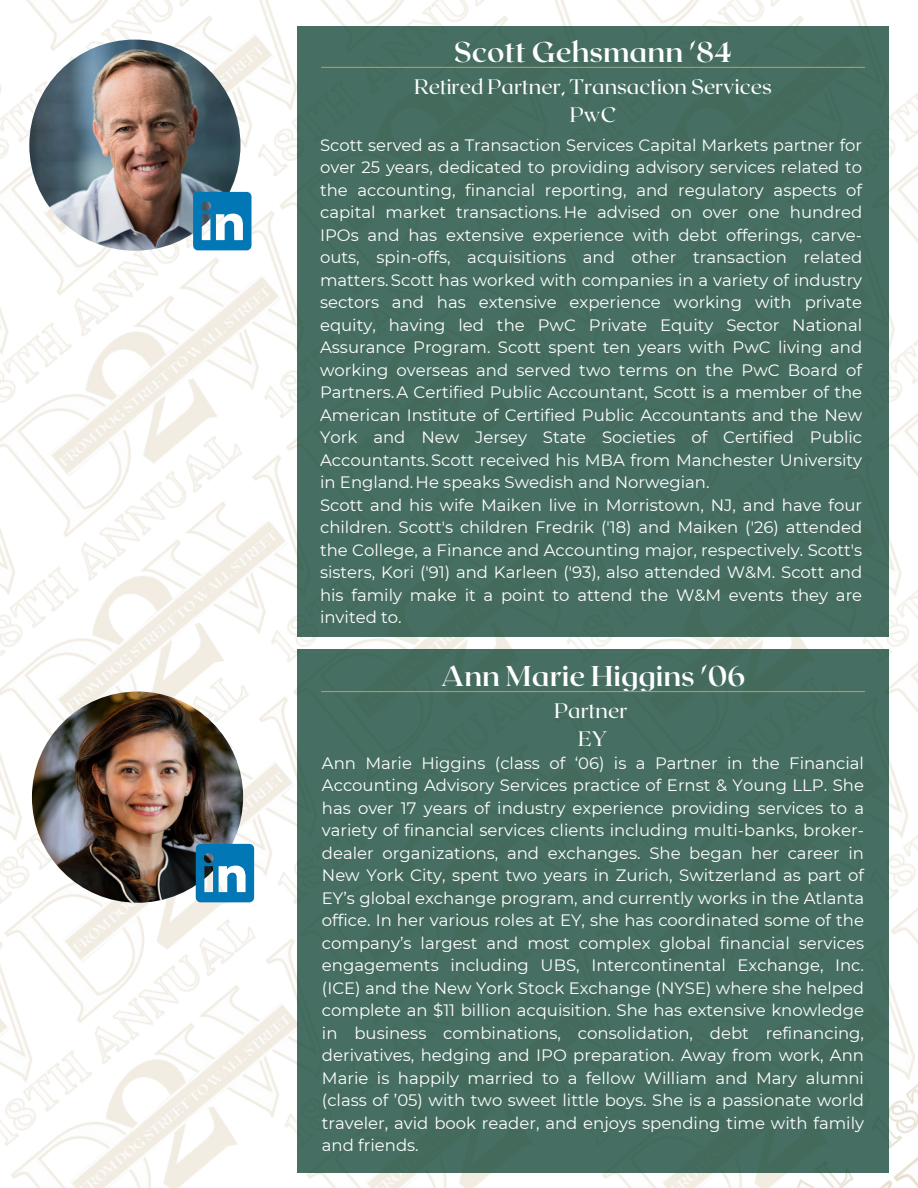
<style>
.page{position:relative;width:918px;height:1188px;background:#fff}
.page>*{position:absolute;margin:0;border:0;box-sizing:border-box;transform-origin:0 0}
.t1{font:700 28.5px "Roxborough CF";color:#fff}
.t2{font:21px/28.2px "Roxborough CF";color:#fff;text-align:center}
.t3{font:16.5px/22.5px "Montserrat";color:#fff;text-align:justify}
</style>
<div class="page">
<img style="left:95px;top:563px;width:202px;height:59px">
<img style="left:534px;top:636px;width:289px;height:14px">
<img style="left:95px;top:622px;width:303px;height:242px">
<img style="left:89px;top:321px;width:208px;height:242px">
<img style="left:89px;top:78px;width:208px;height:243px">
<img style="left:215px;top:0;width:292px;height:78px">
<img style="left:507px;top:0;width:296px;height:26px">
<img style="left:82px;top:0;width:289px;height:77px">
<img style="left:0;top:864px;width:404px;height:324px">
<img style="left:0;top:625px;width:102px;height:426px">
<img style="left:889px;top:321px;width:29px;height:59px">
<img style="left:823px;top:380px;width:95px;height:270px">
<img style="left:850px;top:0;width:68px;height:321px">
<img style="left:0;top:379px;width:95px;height:427px">
<img style="left:0;top:260px;width:89px;height:305px">
<img style="left:0;top:0;width:82px;height:322px">
<img style="left:830px;top:620px;width:88px;height:247px">
<img style="left:889px;top:867px;width:29px;height:239px">
<img style="left:602px;top:1106px;width:316px;height:82px">
<div style="left:297px;top:650px;width:592px;height:523px;background:#466e62"></div>
<img style="left:32px;top:692px;width:211px;height:211px;border-radius:50%">
<svg style="left:196px;top:844px;width:58px;height:58px;background:#358dbc"></svg>
<hr style="left:321px;top:691px;width:544px;height:1px;background:#b9975b">
<div style="left:297px;top:26px;width:592px;height:610px;background:#466e62"></div>
<img style="left:29px;top:40px;width:211px;height:211px;border-radius:50%">
<svg style="left:193px;top:192px;width:59px;height:58px"></svg>
<hr style="left:321px;top:67px;width:544px;height:1px;background:#b9975b">
<p class="t1" style="left:454px;top:34px;width:280px">Scott Gehsmann '84</p>
<p class="t2" style="left:414px;top:71px;width:359px">Retired Partner, Transaction Services<br>PwC</p>
<p class="t3" style="left:320px;top:134px;width:544px">Scott served as a Transaction Services Capital Markets partner for over 25 years, dedicated to providing advisory services related to the accounting, financial reporting, and regulatory aspects of capital market transactions.He advised on over one hundred IPOs and has extensive experience with debt offerings, carve&shy;outs, spin-offs, acquisitions and other transaction related matters.Scott has worked with companies in a variety of industry sectors and has extensive experience working with private equity, having led the PwC Private Equity Sector National Assurance Program. Scott spent ten years with PwC living and working overseas and served two terms on the PwC Board of Partners.A Certified Public Accountant, Scott is a member of the American Institute of Certified Public Accountants and the New York and New Jersey State Societies of Certified Public Accountants.Scott received his MBA from Manchester University in England.He speaks Swedish and Norwegian.</p>
<p class="t3" style="left:320px;top:494px;width:544px">Scott and his wife Maiken live in Morristown, NJ, and have four children. Scott's children Fredrik ('18) and Maiken ('26) attended the College, a Finance and Accounting major, respectively. Scott's sisters, Kori ('91) and Karleen ('93), also attended W&amp;M. Scott and his family make it a point to attend the W&amp;M events they are invited to.</p>
<p class="t1" style="left:441px;top:658px;width:306px">Ann Marie Higgins '06</p>
<p class="t2" style="left:554px;top:695px;width:75px">Partner<br>EY</p>
<p class="t3" style="left:322px;top:752px;width:544px">Ann Marie Higgins (class of ‘06) is a Partner in the Financial Accounting Advisory Services practice of Ernst &amp; Young LLP. She has over 17 years of industry experience providing services to a variety of financial services clients including multi-banks, broker&shy;dealer organizations, and exchanges. She began her career in New York City, spent two years in Zurich, Switzerland as part of EY’s global exchange program, and currently works in the Atlanta office. In her various roles at EY, she has coordinated some of the company’s largest and most complex global financial services engagements including UBS, Intercontinental Exchange, Inc. (ICE) and the New York Stock Exchange (NYSE) where she helped complete an $11 billion acquisition. She has extensive knowledge in business combinations, consolidation, debt refinancing, derivatives, hedging and IPO preparation. Away from work, Ann Marie is happily married to a fellow William and Mary alumni (class of ’05) with two sweet little boys. She is a passionate world traveler, avid book reader, and enjoys spending time with family and friends.</p>
</div>
